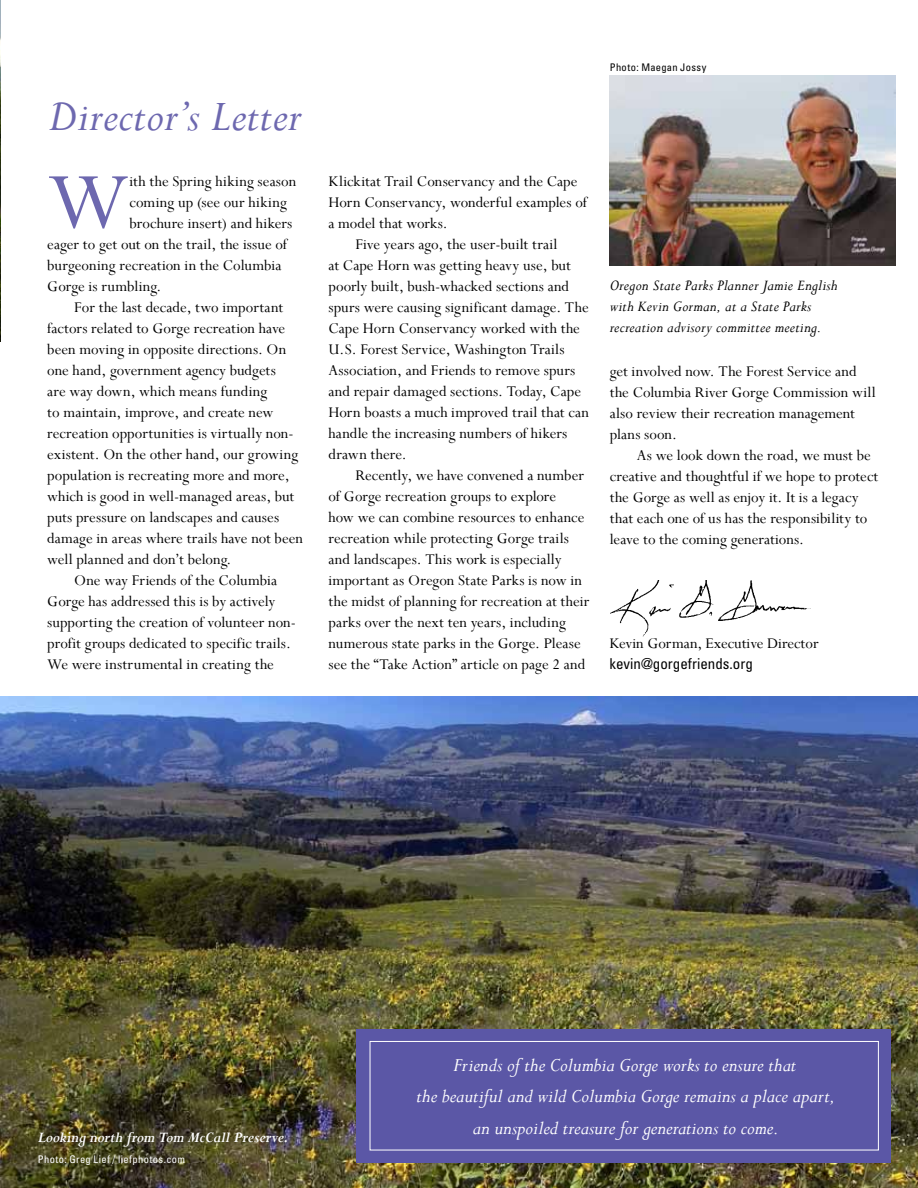
<style>
.page{position:relative;width:918px;height:1188px;background:#fff}
.page>*{position:absolute;margin:0;border:0;box-sizing:border-box;transform-origin:0 0}
.t1{font:89.85px "Perpetua";color:#6d68af}
.t2{font:italic 48px "Perpetua";letter-spacing:.01em;color:#6d68af}
.t3{font:italic 21px/31.5px "Perpetua";color:#fff;text-align:center}
.t4{font:16.5px/21px "Perpetua";letter-spacing:.005em;color:#000}
.t5{font:italic 16.5px/21px "Perpetua";letter-spacing:.015em;color:#000}
.t6{font:italic 700 16.5px "Perpetua";letter-spacing:-.01em;color:#fff;scale:.95 1}
.t7{font:condensed 15px "Univers";color:#000}
.t8{font:condensed 10.5px "Univers";letter-spacing:.04em;color:#fff}
.t9{font:condensed 10.5px "Univers";letter-spacing:.035em;color:#000}
</style>
<div class="page">
<img style="left:0;top:0;width:1px;height:341px">
<img style="left:0;top:696px;width:918px;height:492px">
<img style="left:610px;top:580px;width:201px;height:57px">
<img style="left:610px;top:76px;width:286px;height:189px">
<div style="left:30px;top:1123px;width:265px;height:51px;background:#000;opacity:.75"></div>
<div style="left:357px;top:1029px;width:534px;height:134px;background:#5b57a6"></div>
<div style="left:370px;top:1041px;width:509px;height:109px;border:1px solid #fff"></div>
<h2 class="t2" style="left:49px;top:86px;width:254px">Director’s Letter</h2>
<h1 class="t1" style="left:47px;top:145px;width:84px">W</h1>
<p class="t4" style="left:130px;top:170px;width:168px">ith the Spring hiking season</p>
<p class="t4" style="left:130px;top:191px;width:159px">coming up (see our hiking</p>
<p class="t4" style="left:130px;top:212px;width:164px">brochure insert) and hikers</p>
<p class="t4" style="left:47px;top:233px;width:241px">eager to get out on the trail, the issue of</p>
<p class="t4" style="left:47px;top:254px;width:236px">burgeoning recreation in the Columbia</p>
<p class="t4" style="left:47px;top:275px;width:115px">Gorge is rumbling.</p>
<p class="t4" style="left:74px;top:296px;width:210px">For the last decade, two important</p>
<p class="t4" style="left:47px;top:317px;width:240px">factors related to Gorge recreation have</p>
<p class="t4" style="left:47px;top:338px;width:241px">been moving in opposite directions. On</p>
<p class="t4" style="left:47px;top:359px;width:230px">one hand, government agency budgets</p>
<p class="t4" style="left:47px;top:380px;width:222px">are way down, which means funding</p>
<p class="t4" style="left:47px;top:401px;width:228px">to maintain, improve, and create new</p>
<p class="t4" style="left:47px;top:422px;width:248px">recreation opportunities is virtually non-</p>
<p class="t4" style="left:47px;top:443px;width:253px">existent. On the other hand, our growing</p>
<p class="t4" style="left:47px;top:464px;width:244px">population is recreating more and more,</p>
<p class="t4" style="left:47px;top:485px;width:249px">which is good in well-managed areas, but</p>
<p class="t4" style="left:47px;top:506px;width:233px">puts pressure on landscapes and causes</p>
<p class="t4" style="left:47px;top:527px;width:257px">damage in areas where trails have not been</p>
<p class="t4" style="left:47px;top:548px;width:186px">well planned and don’t belong.</p>
<p class="t4" style="left:74px;top:569px;width:204px">One way Friends of the Columbia</p>
<p class="t4" style="left:47px;top:590px;width:230px">Gorge has addressed this is by actively</p>
<p class="t4" style="left:47px;top:611px;width:250px">supporting the creation of volunteer non-</p>
<p class="t4" style="left:47px;top:632px;width:245px">profit groups dedicated to specific trails.</p>
<p class="t4" style="left:47px;top:653px;width:228px">We were instrumental in creating the</p>
<p class="t9" style="left:610px;top:61px;width:98px">Photo: Maegan Jossy</p>
<p class="t4" style="left:328px;top:170px;width:251px">Klickitat Trail Conservancy and the Cape</p>
<p class="t4" style="left:328px;top:191px;width:260px">Horn Conservancy, wonderful examples of</p>
<p class="t4" style="left:328px;top:212px;width:121px">a model that works.</p>
<p class="t4" style="left:355px;top:233px;width:204px">Five years ago, the user-built trail</p>
<p class="t4" style="left:328px;top:254px;width:244px">at Cape Horn was getting heavy use, but</p>
<p class="t4" style="left:328px;top:275px;width:242px">poorly built, bush-whacked sections and</p>
<p class="t4" style="left:328px;top:296px;width:262px">spurs were causing significant damage. The</p>
<p class="t4" style="left:328px;top:317px;width:253px">Cape Horn Conservancy worked with the</p>
<p class="t4" style="left:328px;top:338px;width:238px">U.S. Forest Service, Washington Trails</p>
<p class="t4" style="left:328px;top:359px;width:248px">Association, and Friends to remove spurs</p>
<p class="t4" style="left:328px;top:380px;width:254px">and repair damaged sections. Today, Cape</p>
<p class="t4" style="left:328px;top:401px;width:262px">Horn boasts a much improved trail that can</p>
<p class="t4" style="left:328px;top:422px;width:240px">handle the increasing numbers of hikers</p>
<p class="t4" style="left:328px;top:443px;width:80px">drawn there.</p>
<p class="t4" style="left:355px;top:464px;width:230px">Recently, we have convened a number</p>
<p class="t4" style="left:328px;top:485px;width:229px">of Gorge recreation groups to explore</p>
<p class="t4" style="left:328px;top:506px;width:258px">how we can combine resources to enhance</p>
<p class="t4" style="left:328px;top:527px;width:242px">recreation while protecting Gorge trails</p>
<p class="t4" style="left:328px;top:548px;width:235px">and landscapes. This work is especially</p>
<p class="t4" style="left:328px;top:569px;width:255px">important as Oregon State Parks is now in</p>
<p class="t4" style="left:328px;top:590px;width:262px">the midst of planning for recreation at their</p>
<p class="t4" style="left:328px;top:611px;width:239px">parks over the next ten years, including</p>
<p class="t4" style="left:328px;top:632px;width:254px">numerous state parks in the Gorge. Please</p>
<p class="t4" style="left:328px;top:653px;width:258px">see the “Take Action” article on page 2 and</p>
<p class="t5" style="left:610px;top:274px;width:229px">Oregon State Parks Planner Jamie English with Kevin Gorman, at a State Parks recreation advisory committee meeting.</p>
<p class="t4" style="left:610px;top:360px;width:268px">get involved now. The Forest Service and the Columbia River Gorge Commission will also review their recreation management plans soon.</p>
<p class="t4" style="left:610px;top:444px;width:270px;text-indent:27px">As we look down the road, we must be creative and thoughtful if we hope to protect the Gorge as well as enjoy it. It is a legacy that each one of us has the responsibility to leave to the coming generations.</p>
<p class="t4" style="left:609px;top:633px;width:211px">Kevin Gorman, Executive Director</p>
<p class="t7" style="left:609px;top:655px;width:145px">kevin@gorgefriends.org</p>
<p class="t6" style="left:38px;top:1127px;width:265px">Looking north from Tom McCall Preserve.</p>
<p class="t8" style="left:38px;top:1153px;width:149px">Photo: Greg Lief / liefphotos.com</p>
<p class="t3" style="left:417px;top:1048px;width:420px">Friends of the Columbia Gorge works to ensure that<br>the beautiful and wild Columbia Gorge remains a place apart, an unspoiled treasure for generations to come.</p>
</div>
